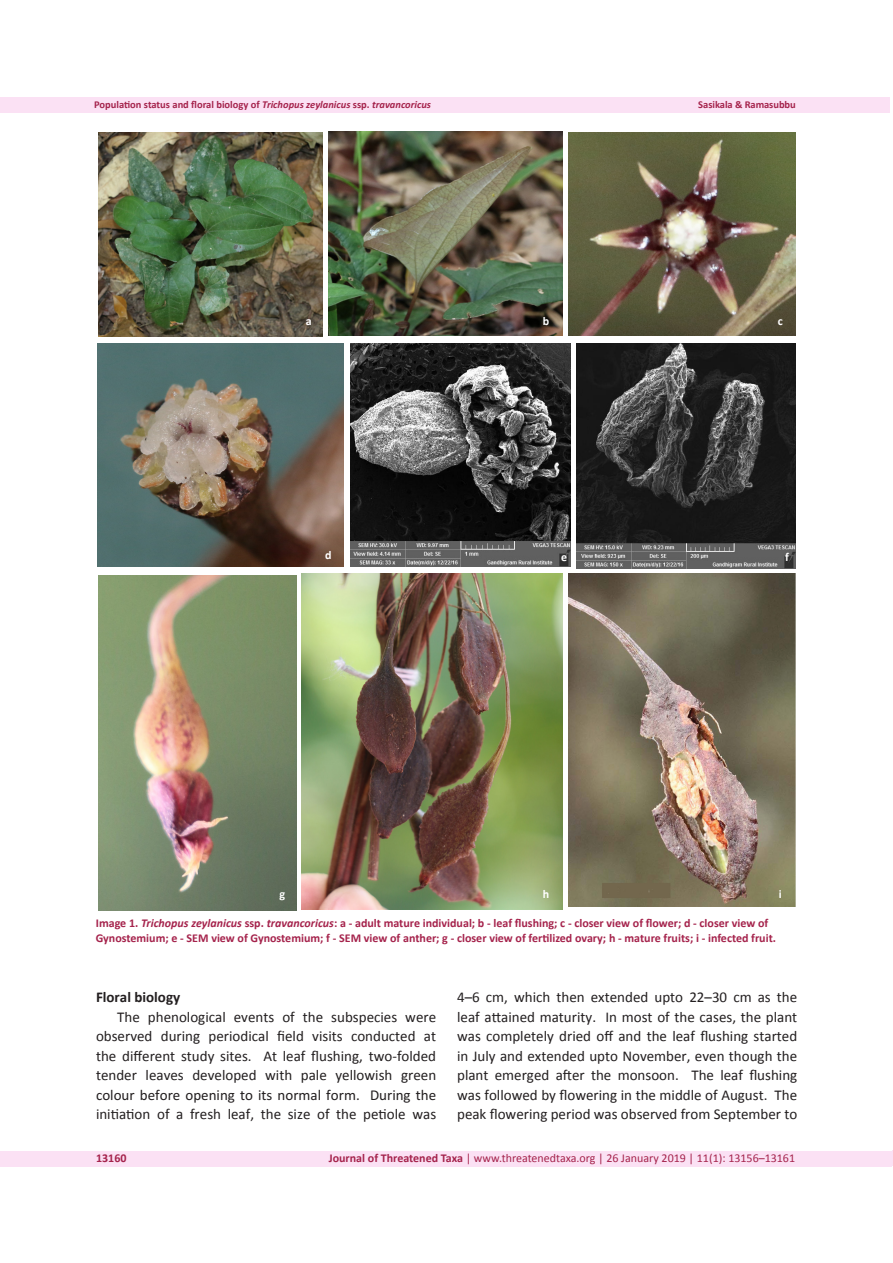
<style>
.page{position:relative;width:893px;height:1263px;background:#fff}
.page>*{position:absolute;margin:0;border:0;box-sizing:border-box;transform-origin:0 0}
.t1{font:15px/19.5px "Calibri";color:#231f20;text-align:justify}
.t2{font:700 15px "Calibri";color:#231f20}
.t3{font:700 12px/14.4px "Calibri";color:#a5234c}
.t4{font:12px "Calibri";color:#a5234c}
.t5{font:700 12px "Calibri";color:#fff}
.t6{font:700 10.5px "Calibri";letter-spacing:-.005em;color:#a5234c}
.s1{font-family:"Calibri Bold Italic 2";font-weight:400}
.s2{font-style:italic}
.s3{font-family:"Calibri 2"}
.s4{font-weight:700}
</style>
<div class="page">
<div style="left:0;top:97px;width:889px;height:16px;background:#fbe1f4"></div>
<div style="left:0;top:1151px;width:891px;height:15px;background:#fbe1f4"></div>
<img style="left:98px;top:132px;width:225px;height:204px">
<img style="left:97px;top:343px;width:247px;height:224px">
<img style="left:98px;top:575px;width:198px;height:335px">
<img style="left:329px;top:132px;width:234px;height:203px">
<img style="left:350px;top:343px;width:220px;height:223px">
<img style="left:301px;top:573px;width:261px;height:336px">
<img style="left:569px;top:132px;width:226px;height:203px">
<img style="left:576px;top:343px;width:219px;height:225px">
<img style="left:568px;top:574px;width:227px;height:332px">
<svg style="left:892px;top:1150px;width:1px;height:16px"></svg>
<p class="t6" style="left:94px;top:98px;width:338px">Population status and floral biology of <span class="s1">Trichopus zeylanicus</span> ssp. <span class="s1">travancoricus</span></p>
<p class="t6" style="left:698px;top:98px;width:99px">Sasikala &amp; Ramasubbu</p>
<p class="t5" style="left:306px;top:313px;width:7px">a</p>
<p class="t5" style="left:325px;top:548px;width:8px">d</p>
<p class="t5" style="left:280px;top:887px;width:7px">g</p>
<p class="t5" style="left:543px;top:313px;width:8px">b</p>
<p class="t5" style="left:561px;top:549px;width:8px">e</p>
<p class="t5" style="left:543px;top:887px;width:8px">h</p>
<p class="t5" style="left:778px;top:313px;width:7px">c</p>
<p class="t5" style="left:785px;top:549px;width:5px">f</p>
<p class="t5" style="left:779px;top:887px;width:4px">i</p>
<p class="t3" style="left:96px;top:916px;width:682px">Image 1. <span class="s2">Trichopus zeylanicus</span> ssp. <span class="s2">travancoricus</span>: a - adult mature individual; b - leaf flushing; c - closer view of flower; d - closer view of<br>Gynostemium; e - SEM view of Gynostemium; f - SEM view of anther; g - closer view of fertilized ovary; h - mature fruits; i - infected fruit.</p>
<p class="t2" style="left:96px;top:987px;width:86px">Floral biology</p>
<p class="t1" style="left:96px;top:1007px;width:342px;text-indent:21px">The phenological events of the subspecies were observed during periodical field visits conducted at the different study sites. At leaf flushing, two-folded tender leaves developed with pale yellowish green <span class="s3">colour before opening to its normal form. During the </span>initiation of a fresh leaf, the size of the petiole was</p>
<p class="t1" style="left:457px;top:987px;width:342px">4–6 cm, which then extended upto 22–30 cm as the leaf attained maturity. In most of the cases, the plant was completely dried off and the leaf flushing started in July and extended upto November, even though the plant emerged after the monsoon. The leaf flushing was followed by flowering in the middle of August. The peak flowering period was observed from September to</p>
<p class="t3" style="left:96px;top:1151px;width:32px">13160</p>
<p class="t4" style="left:329px;top:1150px;width:468px"><span class="s4">Journal of Threatened Taxa</span> | www.threatenedtaxa.org | 26 January 2019 | 11(1): 13156–13161</p>
</div>
